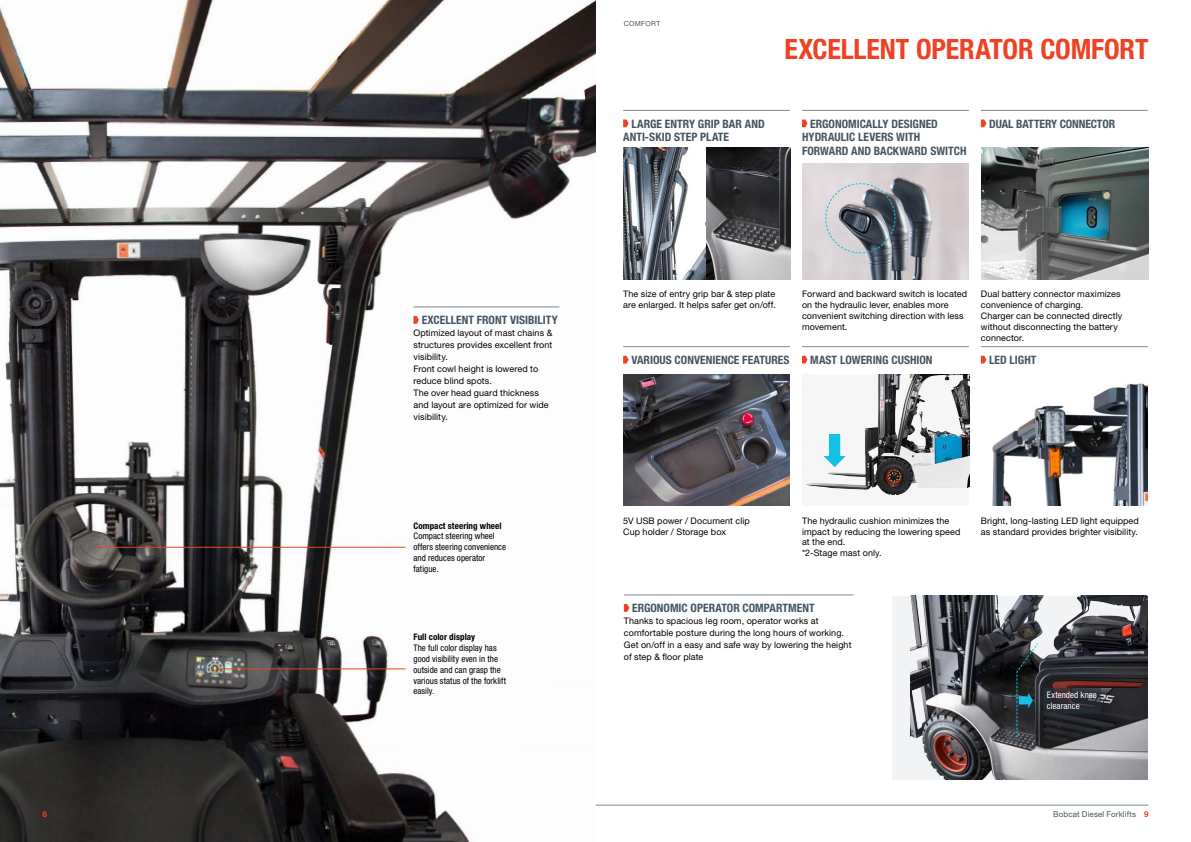
<style>
.page{position:relative;width:1191px;height:842px;background:#fff}
.page>*{position:absolute;margin:0;border:0;box-sizing:border-box;transform-origin:0 0}
.t1{font:700 condensed 28px "Helvetica Neue LT Pro";letter-spacing:-.005em;color:#ef4123}
.t2{font:700 condensed 11.6px "Helvetica Neue LT Pro";letter-spacing:.005em;color:#455560}
.t3{font:9px/10.8px "Helvetica Neue LT Pro";letter-spacing:.01em;color:#000}
.t4{font:condensed 9px/10.8px "Helvetica Neue LT Pro";letter-spacing:.005em;color:#000}
.t5{font:700 condensed 9px "Helvetica Neue LT Pro";letter-spacing:.01em;color:#000}
.t6{font:condensed 9px/10.8px "Helvetica Neue LT Pro";letter-spacing:.005em;color:#fff}
.t7{font:8px "Helvetica Neue LT Pro";letter-spacing:.015em;color:#455560}
.t8{font:700 8px "Helvetica Neue LT Pro";color:#ef4123}
.t9{font:7px "Helvetica Neue LT Pro";letter-spacing:.045em;color:#455560}
.s1{font-weight:700;color:#ef4123}
</style>
<div class="page">
<div style="left:892px;top:596px;width:255px;height:183px;background:#f1f3f4"></div>
<img style="left:910px;top:596px;width:237px;height:183px">
<img style="left:0;top:0;width:595px;height:842px">
<hr style="left:595px;top:805px;width:553px;height:1px;background:#7e888c">
<img style="left:806px;top:374px;width:163px;height:122px">
<hr style="left:802px;top:346px;width:167px;height:1px;background:#7e888c">
<svg style="left:802px;top:356px;width:5px;height:7px"></svg>
<hr style="left:802px;top:110px;width:167px;height:1px;background:#7e888c">
<svg style="left:802px;top:119px;width:5px;height:8px"></svg>
<hr style="left:981px;top:346px;width:166px;height:1px;background:#7e888c">
<svg style="left:981px;top:356px;width:5px;height:7px"></svg>
<hr style="left:981px;top:110px;width:166px;height:1px;background:#7e888c">
<svg style="left:981px;top:119px;width:5px;height:8px"></svg>
<hr style="left:623px;top:346px;width:167px;height:1px;background:#7e888c">
<svg style="left:623px;top:356px;width:5px;height:7px"></svg>
<hr style="left:623px;top:110px;width:167px;height:1px;background:#7e888c">
<svg style="left:623px;top:119px;width:5px;height:8px"></svg>
<hr style="left:413px;top:307px;width:146px;height:1px;background:#7e888c">
<svg style="left:413px;top:316px;width:6px;height:8px"></svg>
<hr style="left:97px;top:547px;width:308px;height:1px;background:#ef4123">
<hr style="left:217px;top:669px;width:188px;height:1px;background:#ef4123">
<img style="left:623px;top:148px;width:167px;height:132px">
<img style="left:802px;top:164px;width:167px;height:116px">
<svg style="left:825px;top:183px;width:70px;height:71px"></svg>
<img style="left:981px;top:148px;width:167px;height:132px">
<img style="left:623px;top:374px;width:166px;height:132px">
<div style="left:829px;top:434px;width:11px;height:25px;background:#12c1e3"></div>
<svg style="left:823px;top:456px;width:22px;height:11px"></svg>
<img style="left:992px;top:382px;width:155px;height:124px">
<hr style="left:624px;top:595px;width:229px;height:1px;background:#7e888c">
<svg style="left:624px;top:604px;width:5px;height:8px"></svg>
<svg style="left:1043px;top:688px;width:58px;height:25px"></svg>
<svg style="left:1016px;top:642px;width:22px;height:99px"></svg>
<p class="t2" style="left:422px;top:313px;width:13px">EXCELLENT</p>
<p class="t2" style="left:477px;top:313px;width:7px">FRONT</p>
<p class="t2" style="left:510px;top:313px;width:12px">VISIBILITY</p>
<p class="t3" style="left:413px;top:327px;width:140px;line-height:12px">Optimized layout of mast chains &amp; structures provides excellent front visibility.<br>Front cowl height is lowered to reduce blind spots.<br>The over head guard thickness and layout are optimized for wide visibility.</p>
<p class="t5" style="left:413px;top:520px;width:90px">COMPACT STEERING WHEEL</p>
<p class="t4" style="left:413px;top:531px;width:94px">Compact steering wheel offers steering convenience and reduces operator fatigue.</p>
<p class="t5" style="left:413px;top:632px;width:63px">FULL COLOR DISPLAY</p>
<p class="t4" style="left:413px;top:643px;width:94px">The full color display has good visibility even in the outside and can grasp the various status of the forklift easily.</p>
<p class="t9" style="left:624px;top:19px;width:38px">COMFORT</p>
<h1 class="t1" style="left:784px;top:32px;width:365px">EXCELLENT OPERATOR COMFORT</h1>
<p class="t2" style="left:631px;top:116px;width:13px">LARGE</p>
<p class="t2" style="left:665px;top:116px;width:7px">ENTRY</p>
<p class="t2" style="left:698px;top:116px;width:7px">GRIP</p>
<p class="t2" style="left:722px;top:116px;width:8px">BAR</p>
<p class="t2" style="left:745px;top:116px;width:8px">AND</p>
<p class="t2" style="left:623px;top:130px;width:7px">ANTI</p>
<p class="t2" style="left:645px;top:130px;width:11px">-SKID</p>
<p class="t2" style="left:674px;top:130px;width:7px">STEP</p>
<p class="t2" style="left:700px;top:130px;width:7px">PLATE</p>
<p class="t2" style="left:810px;top:116px;width:13px">ERGONOMICALLY</p>
<p class="t2" style="left:891px;top:116px;width:7px">DESIGNED</p>
<p class="t2" style="left:802px;top:130px;width:7px">HYDRAULIC</p>
<p class="t2" style="left:858px;top:130px;width:25px">LEVERS</p>
<p class="t2" style="left:896px;top:130px;width:7px">WITH</p>
<p class="t2" style="left:802px;top:144px;width:8px">FORWARD</p>
<p class="t2" style="left:851px;top:144px;width:8px">AND</p>
<p class="t2" style="left:874px;top:144px;width:8px">BACKWARD</p>
<p class="t2" style="left:930px;top:144px;width:7px">SWITCH</p>
<p class="t2" style="left:989px;top:116px;width:14px">DUAL</p>
<p class="t2" style="left:1016px;top:116px;width:7px">BATTERY</p>
<p class="t2" style="left:1059px;top:116px;width:8px">CONNECTOR</p>
<p class="t3" style="left:623px;top:289px;width:154px">The size of entry grip bar &amp; step plate are enlarged. It helps safer get on/off.</p>
<p class="t2" style="left:631px;top:353px;width:7px">VARIOUS</p>
<p class="t2" style="left:674px;top:353px;width:33px">CONVENIENCE</p>
<p class="t2" style="left:742px;top:353px;width:7px">FEATURES</p>
<p class="t3" style="left:802px;top:289px;width:167px">Forward and backward switch is located on the hydraulic lever, enables more convenient switching direction with less movement.</p>
<p class="t2" style="left:810px;top:353px;width:16px">MAST</p>
<p class="t2" style="left:840px;top:353px;width:7px">LOWERING</p>
<p class="t2" style="left:891px;top:353px;width:7px">CUSHION</p>
<p class="t3" style="left:981px;top:289px;width:143px">Dual battery connector maximizes convenience of charging.<br>Charger can be connected directly without disconnecting the battery connector.</p>
<p class="t2" style="left:989px;top:353px;width:27px">LED LIGHT</p>
<p class="t3" style="left:623px;top:515px;width:128px">5V USB power / Document clip<br>Cup holder / Storage box</p>
<p class="t3" style="left:802px;top:515px;width:160px">The hydraulic cushion minimizes the impact by reducing the lowering speed at the end.<br>*2-Stage mast only.</p>
<p class="t2" style="left:632px;top:601px;width:13px">ERGONOMIC</p>
<p class="t2" style="left:690px;top:601px;width:8px">OPERATOR</p>
<p class="t2" style="left:742px;top:601px;width:8px">COMPARTMENT</p>
<p class="t3" style="left:624px;top:615px;width:229px;line-height:12px">Thanks to spacious leg room, operator works at comfortable posture during the long hours of working.<br>Get on/off in a easy and safe way by lowering the height of step &amp; floor plate</p>
<p class="t3" style="left:981px;top:515px;width:160px">Bright, long-lasting LED light equipped as standard provides brighter visibility.</p>
<p class="t6" style="left:1047px;top:689px;width:51px">Extended knee clearance</p>
<p class="t8" style="left:43px;top:809px;width:6px">8</p>
<p class="t7" style="left:1053px;top:810px;width:97px">Bobcat Diesel Forklifts <span class="s1">9</span></p>
</div>
